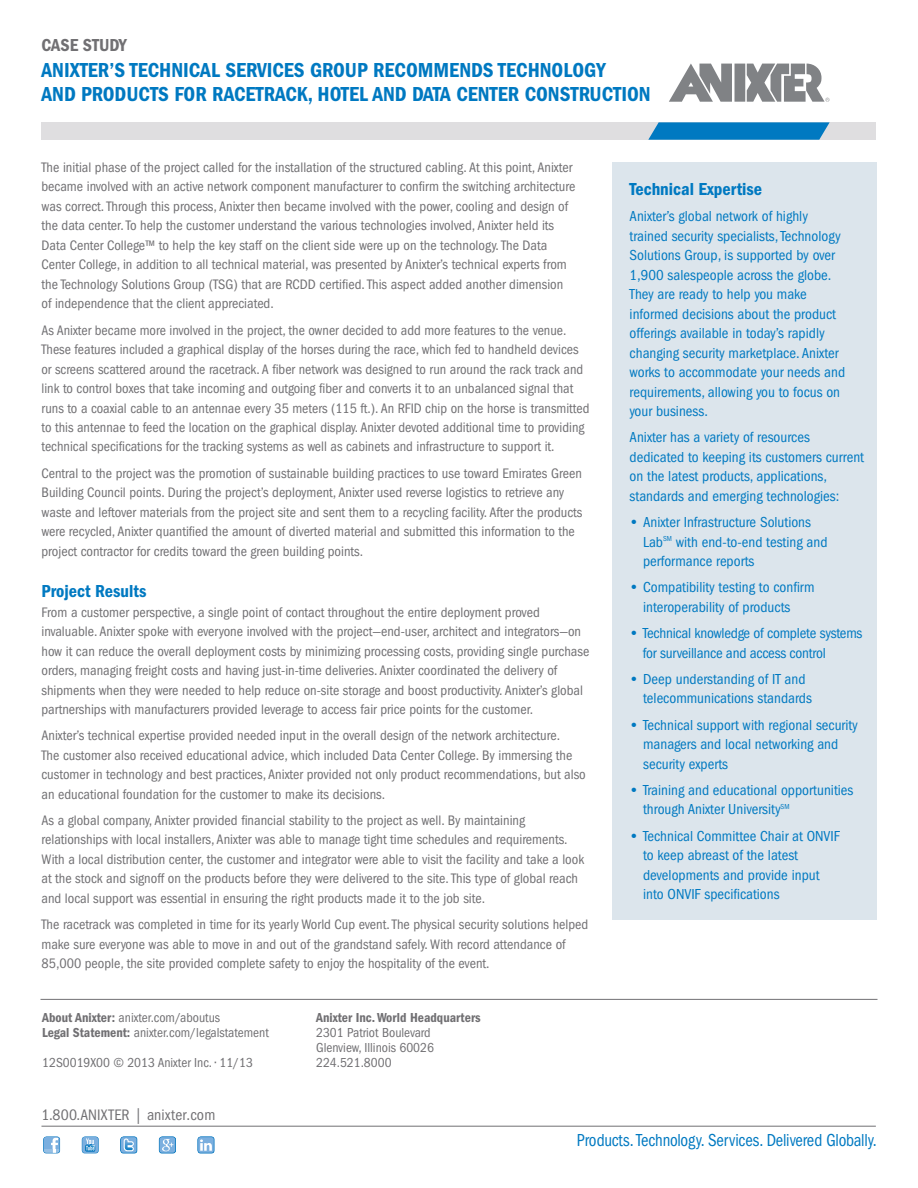
<style>
.page{position:relative;width:918px;height:1188px;background:#fff}
.page>*{position:absolute;margin:0;border:0;box-sizing:border-box;transform-origin:0 0}
.t1{font:21px/24px "ITC Franklin Gothic Std Dm Cd";color:#0079c1}
.t2{font:condensed 18px "ITC Franklin Gothic Std";color:#0079c1;scale:.93 1}
.t3{font:18px "ITC Franklin Gothic Std Dm Cd";color:#0079c1}
.t4{font:18px "ITC Franklin Gothic Std Dm Cd";color:#717073}
.t5{font:condensed 15.75px "ITC Franklin Gothic Std";letter-spacing:.01em;color:#717073}
.t6{font:condensed 15px/19.5px "ITC Franklin Gothic Std";color:#0079c1}
.t7{font:condensed 14.25px/19.5px "ITC Franklin Gothic Std";color:#717073}
.t8{font:condensed 13.5px/15px "ITC Franklin Gothic Std";color:#717073}
.t9{font:13.5px "ITC Franklin Gothic Std Dm Cd";color:#717073}
.s1{font-family:"ITC Franklin Gothic Std Dm Cd";font-stretch:normal}
.s2{font-weight:600;font-stretch:normal}
</style>
<div class="page">
<div style="left:735px;top:64px;width:10px;height:38px;background:#808285"></div>
<svg style="left:669px;top:64px;width:63px;height:38px"></svg>
<svg style="left:747px;top:64px;width:82px;height:38px"></svg>
<div style="left:41px;top:122px;width:835px;height:18px;background:#dfdee0"></div>
<svg style="left:648px;top:122px;width:182px;height:18px;background:#1582c3"></svg>
<div style="left:612px;top:162px;width:265px;height:757px;background:#dce5ec"></div>
<hr style="left:40px;top:999px;width:838px;height:1px;background:#717073">
<hr style="left:41px;top:1126px;width:835px;height:1px;background:#717073">
<svg style="left:43px;top:1136px;width:17px;height:18px"></svg>
<svg style="left:120px;top:1136px;width:17px;height:18px"></svg>
<svg style="left:82px;top:1136px;width:17px;height:18px"></svg>
<svg style="left:159px;top:1136px;width:17px;height:18px"></svg>
<svg style="left:197px;top:1136px;width:18px;height:18px"></svg>
<p class="t4" style="left:41px;top:35px;width:87px">CASE STUDY</p>
<h1 class="t1" style="left:41px;top:58px;width:611px">ANIXTER’S TECHNICAL SERVICES GROUP RECOMMENDS TECHNOLOGY<br>AND PRODUCTS FOR RACETRACK, HOTEL AND DATA CENTER CONSTRUCTION</h1>
<p class="t7" style="left:41px;top:157px;width:535px">The initial phase of the project called for the installation of the structured cabling. At this point, Anixter became involved with an active network component manufacturer to confirm the switching architecture was correct. Through this process, Anixter then became involved with the power, cooling and design of the data center. To help the customer understand the various technologies involved, Anixter held its Data Center College™ to help the key staff on the client side were up on the technology. The Data Center College, in addition to all technical material, was presented by Anixter’s technical experts from the Technology Solutions Group (TSG) that are RCDD certified. This aspect added another dimension of independence that the client appreciated.</p>
<p class="t7" style="left:41px;top:320px;width:549px">As Anixter became more involved in the project, the owner decided to add more features to the venue.<br>These features included a graphical display of the horses during the race, which fed to handheld devices or screens scattered around the racetrack. A fiber network was designed to run around the rack track and link to control boxes that take incoming and outgoing fiber and converts it to an unbalanced signal that runs to a coaxial cable to an antennae every 35 meters (115 ft.). An RFID chip on the horse is transmitted to this antennae to feed the location on the graphical display. Anixter devoted additional time to providing technical specifications for the tracking systems as well as cabinets and infrastructure to support it.</p>
<p class="t7" style="left:41px;top:463px;width:542px">Central to the project was the promotion of sustainable building practices to use toward Emirates Green Building Council points. During the project’s deployment, Anixter used reverse logistics to retrieve any waste and leftover materials from the project site and sent them to a recycling facility. After the products were recycled, Anixter quantified the amount of diverted material and submitted this information to the project contractor for credits toward the green building points.</p>
<p class="t3" style="left:41px;top:581px;width:106px">Project Results</p>
<p class="t7" style="left:41px;top:602px;width:549px">From a customer perspective, a single point of contact throughout the entire deployment proved invaluable. Anixter spoke with everyone involved with the project—end-user, architect and integrators—on how it can reduce the overall deployment costs by minimizing processing costs, providing single purchase orders, managing freight costs and having just-in-time deliveries. Anixter coordinated the delivery of shipments when they were needed to help reduce on-site storage and boost productivity. Anixter’s global partnerships with manufacturers provided leverage to access fair price points for the customer.</p>
<p class="t7" style="left:41px;top:726px;width:546px">Anixter’s technical expertise provided needed input in the overall design of the network architecture.<br>The customer also received educational advice, which included Data Center College. By immersing the customer in technology and best practices, Anixter provided not only product recommendations, but also an educational foundation for the customer to make its decisions.</p>
<p class="t7" style="left:41px;top:811px;width:544px">As a global company, Anixter provided financial stability to the project as well. By maintaining relationships with local installers, Anixter was able to manage tight time schedules and requirements.<br>With a local distribution center, the customer and integrator were able to visit the facility and take a look at the stock and signoff on the products before they were delivered to the site. This type of global reach and local support was essential in ensuring the right products made it to the job site.</p>
<p class="t7" style="left:41px;top:915px;width:548px">The racetrack was completed in time for its yearly World Cup event. The physical security solutions helped make sure everyone was able to move in and out of the grandstand safely. With record attendance of<br>85,000 people, the site provided complete safety to enjoy the hospitality of the event.</p>
<p class="t8" style="left:42px;top:1010px;width:228px"><span class="s1">About Anixter:</span> anixter.com/aboutus<br><span class="s1">Legal Statement:</span> anixter.com/legalstatement</p>
<p class="t8" style="left:42px;top:1055px;width:212px">12S0019X00 © 2013 Anixter Inc. • 11/13</p>
<p class="t5" style="left:41px;top:1106px;width:175px">1.800.ANIXTER | anixter.com</p>
<p class="t9" style="left:316px;top:1010px;width:166px">Anixter Inc. World Headquarters</p>
<p class="t8" style="left:316px;top:1025px;width:119px">2301 Patriot Boulevard<br>Glenview, Illinois 60026<br>224.521.8000</p>
<p class="t3" style="left:630px;top:179px;width:134px">Technical Expertise</p>
<p class="t6" style="left:630px;top:207px;width:217px">Anixter’s global network of highly trained security specialists, Technology Solutions Group, is supported by over 1,900 salespeople across the globe.<br>They are ready to help you make informed decisions about the product offerings available in today’s rapidly changing security marketplace. Anixter works to accommodate your needs and requirements, allowing you to focus on your business.</p>
<p class="t6" style="left:630px;top:428px;width:236px">Anixter has a variety of resources dedicated to keeping its customers current on the latest products, applications, standards and emerging technologies:</p>
<p class="t6" style="left:643px;top:513px;width:186px;text-indent:-14px"><span class="s2">•</span> Anixter Infrastructure Solutions<br>Lab<sup>SM</sup> with end-to-end testing and performance reports</p>
<p class="t6" style="left:643px;top:578px;width:173px;text-indent:-14px"><span class="s2">•</span> Compatibility testing to confirm interoperability of products</p>
<p class="t6" style="left:643px;top:624px;width:221px;text-indent:-13px"><span class="s2">•</span> Technical knowledge of complete systems for surveillance and access control</p>
<p class="t6" style="left:643px;top:669px;width:170px;text-indent:-14px"><span class="s2">•</span> Deep understanding of IT and telecommunications standards</p>
<p class="t6" style="left:643px;top:715px;width:216px;text-indent:-14px"><span class="s2">•</span> Technical support with regional security managers and local networking and security experts</p>
<p class="t6" style="left:643px;top:780px;width:212px;text-indent:-14px"><span class="s2">•</span> Training and educational opportunities through Anixter University<sup>SM</sup></p>
<p class="t6" style="left:643px;top:826px;width:198px;text-indent:-14px"><span class="s2">•</span> Technical Committee Chair at ONVIF to keep abreast of the latest developments and provide input into ONVIF specifications</p>
<p class="t2" style="left:577px;top:1130px;width:324px">Products. Technology. Services. Delivered Globally.</p>
</div>
